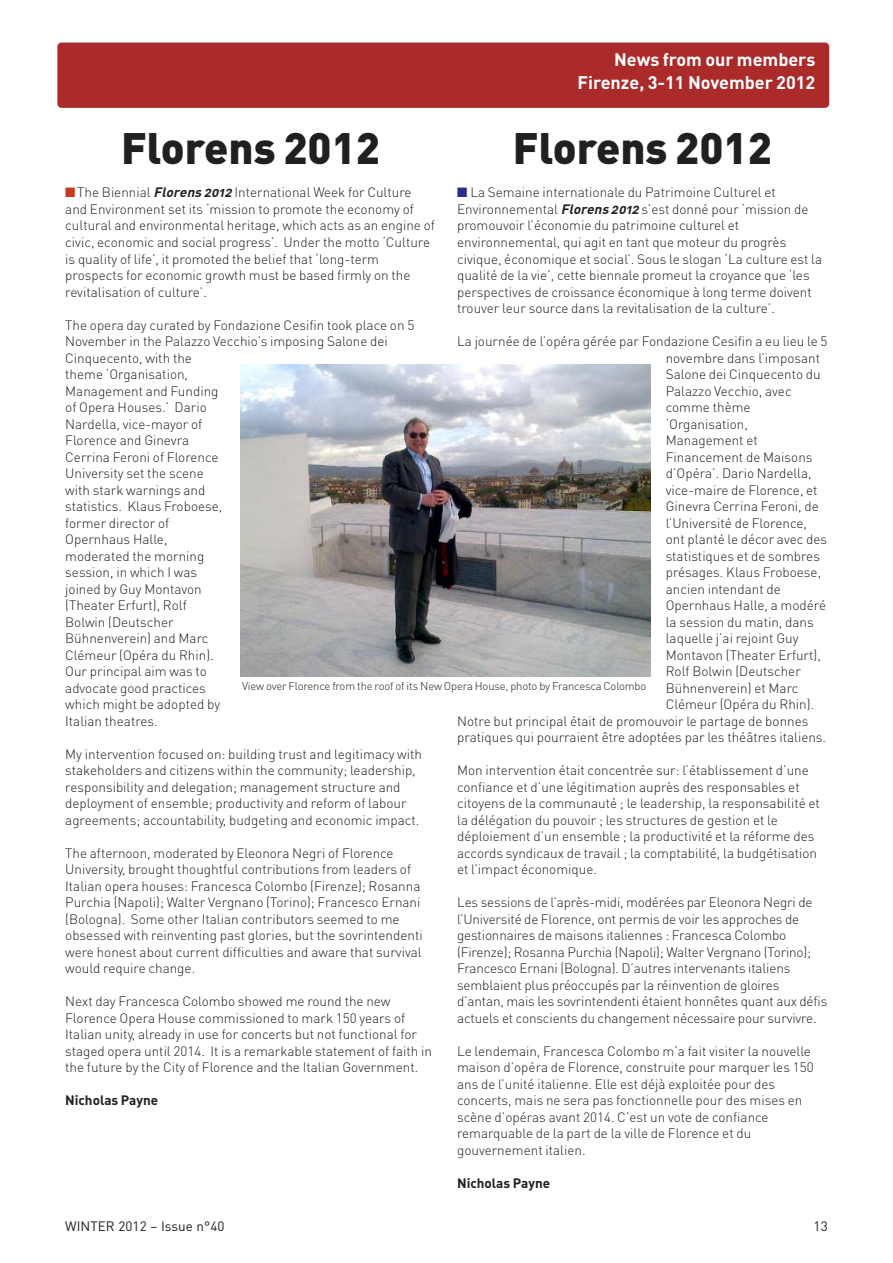
<style>
.page{position:relative;width:893px;height:1263px;background:#fff}
.page>*{position:absolute;margin:0;border:0;box-sizing:border-box;transform-origin:0 0}
.t1{font:900 43.5px "DIN";color:#211f1f}
.t2{font:700 18px/22.2px "DIN";color:#fff;text-align:right}
.t3{font:300 13.5px/16.5px "DIN Pro";color:#211f1f}
.t4{font:13.5px "DIN Bold Alternate";color:#211f1f}
.t5{font:13.5px "DIN";color:#211f1f}
.t6{font:300 11.25px "DIN";letter-spacing:-.015em;color:#211f1f}
.s1{color:#c53c1e}
.s2{font-family:"DIN Bold Alternate";font-weight:400;font-style:italic}
.s3{color:#2a2e85}
</style>
<div class="page">
<div style="left:57px;top:43px;width:772px;height:65px;background:#ab2a2a;border-radius:4px"></div>
<img style="left:241px;top:365px;width:410px;height:311px">
<h2 class="t2" style="left:577px;top:49px;width:239px">News from our members<br>Firenze, 3-11 November 2012</h2>
<h1 class="t1" style="left:121px;top:124px;width:261px">Florens 2012</h1>
<p class="t3" style="left:65px;top:186px;width:371px"><span class="s1">■</span>The Biennial <span class="s2">Florens2012</span>International Week for Culture and Environment set its ‘mission to promote the economy of cultural and environmental heritage, which acts as an engine of civic, economic and social progress’. Under the motto ‘Culture is quality of life’, it promoted the belief that ‘long-term prospects for economic growth must be based firmly on the revitalisation of culture’.</p>
<p class="t3" style="left:65px;top:318px;width:350px">The opera day curated by Fondazione Cesifin took place on 5<br>November in the Palazzo Vecchio’s imposing Salone dei<br>Cinquecento, with the<br>theme ‘Organisation,<br>Management and Funding<br>of Opera Houses.’ Dario<br>Nardella, vice-mayor of<br>Florence and Ginevra<br>Cerrina Feroni of Florence<br>University set the scene<br>with stark warnings and<br>statistics. Klaus Froboese,<br>former director of<br>Opernhaus Halle,<br>moderated the morning<br>session, in which I was<br>joined by Guy Montavon<br>(Theater Erfurt), Rolf<br>Bolwin (Deutscher<br>Bühnenverein) and Marc<br>Clémeur (Opéra du Rhin).<br>Our principal aim was to<br>advocate good practices<br>which might be adopted by<br>Italian theatres.</p>
<p class="t3" style="left:65px;top:747px;width:358px">My intervention focused on: building trust and legitimacy with stakeholders and citizens within the community; leadership, responsibility and delegation; management structure and deployment of ensemble; productivity and reform of labour agreements; accountability, budgeting and economic impact.</p>
<p class="t3" style="left:65px;top:846px;width:359px">The afternoon, moderated by Eleonora Negri of Florence University, brought thoughtful contributions from leaders of Italian opera houses: Francesca Colombo (Firenze); Rosanna Purchia (Napoli); Walter Vergnano (Torino); Francesco Ernani (Bologna). Some other Italian contributors seemed to me obsessed with reinventing past glories, but the sovrintendenti were honest about current difficulties and aware that survival would require change.</p>
<p class="t3" style="left:65px;top:994px;width:368px">Next day Francesca Colombo showed me round the new Florence Opera House commissioned to mark 150 years of Italian unity, already in use for concerts but not functional for staged opera until 2014. It is a remarkable statement of faith in the future by the City of Florence and the Italian Government.</p>
<p class="t4" style="left:65px;top:1092px;width:95px">Nicholas Payne</p>
<h1 class="t1" style="left:513px;top:124px;width:261px">Florens 2012</h1>
<p class="t3" style="left:457px;top:186px;width:367px"><span class="s3">■</span> La Semaine internationale du Patrimoine Culturel et Environnemental <span class="s2">Florens2012</span>s’est donné pour ‘mission de promouvoir l’économie du patrimoine culturel et environnemental, qui agit en tant que moteur du progrès civique, économique et social’. Sous le slogan ‘La culture est la qualité de la vie’, cette biennale promeut la croyance que ‘les perspectives de croissance économique à long terme doivent trouver leur source dans la revitalisation de la culture’.</p>
<p class="t3" style="left:457px;top:334px;width:372px">La journée de l’opéra gérée par Fondazione Cesifin a eu lieu le 5</p>
<p class="t3" style="left:666px;top:351px;width:156px">novembre dans l’imposant</p>
<p class="t3" style="left:666px;top:367px;width:156px">Salone dei Cinquecento du</p>
<p class="t3" style="left:666px;top:384px;width:127px">Palazzo Vecchio, avec</p>
<p class="t3" style="left:666px;top:400px;width:86px">comme thème</p>
<p class="t3" style="left:666px;top:417px;width:84px">‘Organisation,</p>
<p class="t3" style="left:666px;top:433px;width:94px">Management et</p>
<p class="t3" style="left:666px;top:450px;width:148px">Financement de Maisons</p>
<p class="t3" style="left:666px;top:466px;width:147px">d’Opéra’. Dario Nardella,</p>
<p class="t3" style="left:666px;top:483px;width:153px">vice-maire de Florence, et</p>
<p class="t3" style="left:666px;top:499px;width:155px">Ginevra Cerrina Feroni, de</p>
<p class="t3" style="left:666px;top:516px;width:143px">l’Université de Florence,</p>
<p class="t3" style="left:666px;top:532px;width:163px">ont planté le décor avec des</p>
<p class="t3" style="left:666px;top:549px;width:156px">statistiques et de sombres</p>
<p class="t3" style="left:666px;top:565px;width:157px">présages. Klaus Froboese,</p>
<p class="t3" style="left:666px;top:582px;width:117px">ancien intendant de</p>
<p class="t3" style="left:666px;top:598px;width:162px">Opernhaus Halle, a modéré</p>
<p class="t3" style="left:666px;top:615px;width:149px">la session du matin, dans</p>
<p class="t3" style="left:666px;top:631px;width:134px">laquelle j’ai rejoint Guy</p>
<p class="t3" style="left:666px;top:648px;width:157px">Montavon (Theater Erfurt),</p>
<p class="t3" style="left:666px;top:664px;width:137px">Rolf Bolwin (Deutscher</p>
<p class="t3" style="left:666px;top:681px;width:134px">Bühnenverein) et Marc</p>
<p class="t3" style="left:666px;top:697px;width:150px">Clémeur (Opéra du Rhin).</p>
<p class="t3" style="left:457px;top:714px;width:353px">Notre but principal était de promouvoir le partage de bonnes</p>
<p class="t3" style="left:457px;top:730px;width:371px">pratiques qui pourraient être adoptées par les théâtres italiens.</p>
<p class="t3" style="left:457px;top:763px;width:364px">Mon intervention était concentrée sur: l’établissement d’une confiance et d’une légitimation auprès des responsables et citoyens de la communauté ; le leadership, la responsabilité et la délégation du pouvoir ; les structures de gestion et le déploiement d’un ensemble ; la productivité et la réforme des accords syndicaux de travail ; la comptabilité, la budgétisation et l’impact économique.</p>
<p class="t3" style="left:457px;top:895px;width:372px">Les sessions de l’après-midi, modérées par Eleonora Negri de l’Université de Florence, ont permis de voir les approches de gestionnaires de maisons italiennes : Francesca Colombo (Firenze); Rosanna Purchia (Napoli); Walter Vergnano (Torino); Francesco Ernani (Bologna). D’autres intervenants italiens semblaient plus préoccupés par la réinvention de gloires d’antan, mais les sovrintendenti étaient honnêtes quant aux défis actuels et conscients du changement nécessaire pour survivre.</p>
<p class="t3" style="left:457px;top:1044px;width:358px">Le lendemain, Francesca Colombo m’a fait visiter la nouvelle maison d’opéra de Florence, construite pour marquer les 150 ans de l’unité italienne. Elle est déjà exploitée pour des concerts, mais ne sera pas fonctionnelle pour des mises en scène d’opéras avant 2014. C’est un vote de confiance remarquable de la part de la ville de Florence et du gouvernement italien.</p>
<p class="t4" style="left:457px;top:1175px;width:95px">Nicholas Payne</p>
<p class="t6" style="left:242px;top:680px;width:406px">View over Florence from the roof of its New Opera House, photo by Francesca Colombo</p>
<p class="t5" style="left:65px;top:1218px;width:161px">WINTER 2012 – Issue n°40</p>
<p class="t5" style="left:814px;top:1218px;width:16px">13</p>
</div>
